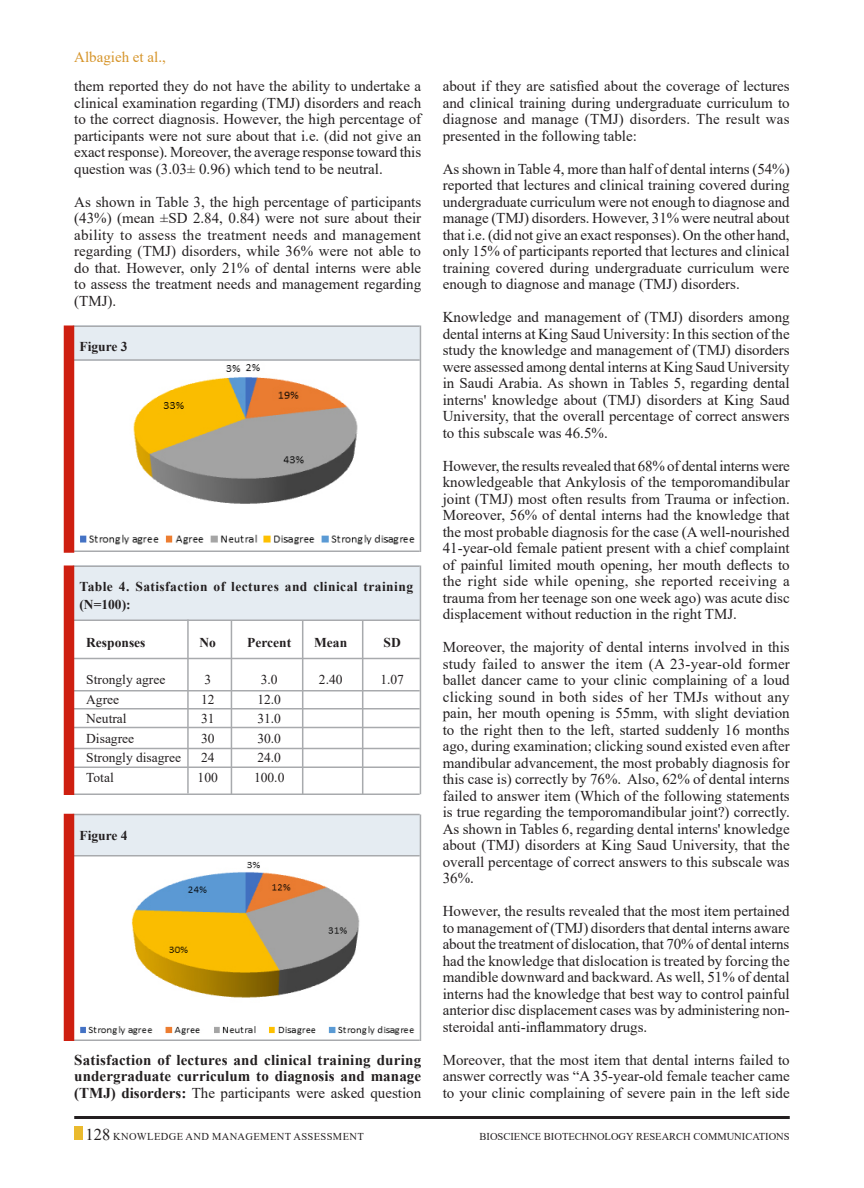
<style>
.page{position:relative;width:864px;height:1188px;background:#fff}
.page>*{position:absolute;margin:0;border:0;box-sizing:border-box;transform-origin:0 0}
.Body_text{font:15px/16.5px "Times New Roman";color:#231f20;text-align:justify}
.Body_text-2{font:700 15px/16.5px "Times New Roman";letter-spacing:.005em;color:#231f20;text-align:justify}
.Body_text-3{font:15px "Times New Roman";color:#d69429}
.Body_text-4{font:13.5px "Times New Roman";color:#231f20}
.Body_text-5{font:700 13.5px/18px "Times New Roman";letter-spacing:.03em;color:#231f20}
.Body_text-6{font:700 13.5px "Times New Roman";color:#231f20}
.t1{font:10.5px "Times New Roman";color:#231f20}
.s1{font-weight:400}
.s2{font-size:16.5px}
</style>
<div class="page">
<div style="left:74px;top:1126px;width:9px;height:14px;background:#eaba2e"></div>
<hr style="left:74px;top:1116px;width:716px;height:3px;background:#231f20">
<img style="left:74px;top:361px;width:346px;height:189px">
<div style="left:73px;top:326px;width:347px;height:35px;background:#e5ecf2"></div>
<hr style="left:73px;top:359px;width:347px;height:2px;background:#a8aaad">
<hr style="left:73px;top:550px;width:347px;height:2px;background:#a8aaad">
<hr style="left:73px;top:326px;width:347px;height:1px;background:#a8aaad">
<hr style="left:420px;top:325px;width:1px;height:227px;background:#a8aaad">
<div style="left:64px;top:326px;width:10px;height:227px;background:#ce1f10"></div>
<div style="left:73px;top:566px;width:347px;height:54px;background:#e5ecf2"></div>
<hr style="left:73px;top:566px;width:347px;height:1px;background:#a8aaad">
<hr style="left:73px;top:620px;width:347px;height:1px;background:#a8aaad">
<hr style="left:73px;top:658px;width:347px;height:1px;background:#a8aaad">
<hr style="left:73px;top:794px;width:347px;height:1px;background:#a8aaad">
<hr style="left:73px;top:766px;width:347px;height:2px;background:#a8aaad">
<hr style="left:73px;top:748px;width:347px;height:1px;background:#a8aaad">
<hr style="left:73px;top:727px;width:347px;height:1px;background:#a8aaad">
<hr style="left:73px;top:708px;width:347px;height:2px;background:#a8aaad">
<hr style="left:73px;top:690px;width:347px;height:2px;background:#a8aaad">
<hr style="left:187px;top:620px;width:2px;height:174px;background:#a8aaad">
<hr style="left:231px;top:620px;width:1px;height:174px;background:#a8aaad">
<hr style="left:302px;top:620px;width:1px;height:174px;background:#a8aaad">
<hr style="left:362px;top:620px;width:1px;height:174px;background:#a8aaad">
<hr style="left:420px;top:566px;width:1px;height:228px;background:#a8aaad">
<div style="left:64px;top:566px;width:10px;height:229px;background:#ce1f10"></div>
<img style="left:74px;top:856px;width:346px;height:183px">
<div style="left:73px;top:814px;width:347px;height:42px;background:#e5ecf2"></div>
<hr style="left:73px;top:1040px;width:347px;height:1px;background:#a8aaad">
<hr style="left:73px;top:855px;width:347px;height:1px;background:#a8aaad">
<hr style="left:73px;top:814px;width:347px;height:1px;background:#a8aaad">
<hr style="left:420px;top:814px;width:1px;height:227px;background:#a8aaad">
<div style="left:64px;top:814px;width:10px;height:227px;background:#ce1f10"></div>
<p class="Body_text-3" style="left:74px;top:47px;width:93px">Albagieh et al.,</p>
<p class="Body_text" style="left:74px;top:78px;width:348px">them reported they do not have the ability to undertake a clinical examination regarding (TMJ) disorders and reach to the correct diagnosis. However, the high percentage of participants were not sure about that i.e. (did not give an exact response). Moreover, the average response toward this question was (3.03± 0.96) which tend to be neutral.</p>
<p class="Body_text" style="left:74px;top:193px;width:349px">As shown in Table 3, the high percentage of participants (43%) (mean ±SD 2.84, 0.84) were not sure about their ability to assess the treatment needs and management regarding (TMJ) disorders, while 36% were not able to do that. However, only 21% of dental interns were able to assess the treatment needs and management regarding (TMJ).</p>
<p class="Body_text-5" style="left:80px;top:337px;width:50px">Figure 3</p>
<p class="Body_text-5" style="left:80px;top:577px;width:335px">Table 4. Satisfaction of lectures and clinical training (N=100):</p>
<p class="Body_text-6" style="left:86px;top:633px;width:61px">Responses</p>
<p class="Body_text-5" style="left:200px;top:633px;width:18px">No</p>
<p class="Body_text-6" style="left:247px;top:633px;width:45px">Percent</p>
<p class="Body_text-5" style="left:314px;top:633px;width:34px">Mean</p>
<p class="Body_text-5" style="left:384px;top:633px;width:19px">SD</p>
<p class="Body_text-4" style="left:86px;top:670px;width:81px">Strongly agree</p>
<p class="Body_text-4" style="left:204px;top:670px;width:8px">3</p>
<p class="Body_text-4" style="left:261px;top:670px;width:18px">3.0</p>
<p class="Body_text-4" style="left:319px;top:670px;width:25px">2.40</p>
<p class="Body_text-4" style="left:380px;top:670px;width:25px">1.07</p>
<p class="Body_text-4" style="left:86px;top:690px;width:34px">Agree</p>
<p class="Body_text-4" style="left:201px;top:690px;width:15px">12</p>
<p class="Body_text-4" style="left:257px;top:690px;width:25px">12.0</p>
<p class="Body_text-4" style="left:86px;top:709px;width:42px">Neutral</p>
<p class="Body_text-4" style="left:201px;top:709px;width:15px">31</p>
<p class="Body_text-4" style="left:257px;top:709px;width:25px">31.0</p>
<p class="Body_text-4" style="left:86px;top:729px;width:49px">Disagree</p>
<p class="Body_text-4" style="left:201px;top:729px;width:15px">30</p>
<p class="Body_text-4" style="left:257px;top:729px;width:25px">30.0</p>
<p class="Body_text-4" style="left:86px;top:748px;width:96px">Strongly disagree</p>
<p class="Body_text-4" style="left:201px;top:748px;width:15px">24</p>
<p class="Body_text-4" style="left:257px;top:748px;width:25px">24.0</p>
<p class="Body_text-4" style="left:86px;top:768px;width:29px">Total</p>
<p class="Body_text-4" style="left:198px;top:768px;width:22px">100</p>
<p class="Body_text-4" style="left:254px;top:768px;width:32px">100.0</p>
<p class="Body_text-5" style="left:80px;top:826px;width:50px">Figure 4</p>
<p class="Body_text-2" style="left:74px;top:1051px;width:348px">Satisfaction of lectures and clinical training during undergraduate curriculum to diagnosis and manage (TMJ) disorders: <span class="s1">The participants were asked question</span></p>
<p class="Body_text" style="left:443px;top:78px;width:348px">about if they are satisfied about the coverage of lectures and clinical training during undergraduate curriculum to diagnose and manage (TMJ) disorders. The result was presented in the following table:</p>
<p class="Body_text" style="left:443px;top:160px;width:348px">As shown in Table 4, more than half of dental interns (54%) reported that lectures and clinical training covered during undergraduate curriculum were not enough to diagnose and manage (TMJ) disorders. However, 31% were neutral about that i.e. (did not give an exact responses). On the other hand, only 15% of participants reported that lectures and clinical training covered during undergraduate curriculum were enough to diagnose and manage (TMJ) disorders.</p>
<p class="Body_text" style="left:443px;top:309px;width:348px">Knowledge and management of (TMJ) disorders among dental interns at King Saud University: In this section of the study the knowledge and management of (TMJ) disorders were assessed among dental interns at King Saud University in Saudi Arabia. As shown in Tables 5, regarding dental interns' knowledge about (TMJ) disorders at King Saud University, that the overall percentage of correct answers to this subscale was 46.5%.</p>
<p class="Body_text" style="left:443px;top:457px;width:349px">However, the results revealed that 68% of dental interns were knowledgeable that Ankylosis of the temporomandibular joint (TMJ) most often results from Trauma or infection.<br>Moreover, 56% of dental interns had the knowledge that the most probable diagnosis for the case (A well-nourished 41-year-old female patient present with a chief complaint of painful limited mouth opening, her mouth deflects to the right side while opening, she reported receiving a trauma from her teenage son one week ago) was acute disc displacement without reduction in the right TMJ.</p>
<p class="Body_text" style="left:443px;top:639px;width:349px">Moreover, the majority of dental interns involved in this study failed to answer the item (A 23-year-old former ballet dancer came to your clinic complaining of a loud clicking sound in both sides of her TMJs without any pain, her mouth opening is 55mm, with slight deviation to the right then to the left, started suddenly 16 months ago, during examination; clicking sound existed even after mandibular advancement, the most probably diagnosis for this case is) correctly by 76%. Also, 62% of dental interns failed to answer item (Which of the following statements is true regarding the temporomandibular joint?) correctly.<br>As shown in Tables 6, regarding dental interns' knowledge about (TMJ) disorders at King Saud University, that the overall percentage of correct answers to this subscale was 36%.</p>
<p class="Body_text" style="left:443px;top:903px;width:349px">However, the results revealed that the most item pertained to management of (TMJ) disorders that dental interns aware about the treatment of dislocation, that 70% of dental interns had the knowledge that dislocation is treated by forcing the mandible downward and backward. As well, 51% of dental interns had the knowledge that best way to control painful anterior disc displacement cases was by administering non&shy;steroidal anti-inflammatory drugs.</p>
<p class="Body_text" style="left:443px;top:1051px;width:348px">Moreover, that the most item that dental interns failed to answer correctly was “A 35-year-old female teacher came to your clinic complaining of severe pain in the left side</p>
<p class="t1" style="left:86px;top:1129px;width:77px"><span class="s2">128</span> Knowledge</p>
<p class="t1" style="left:186px;top:1129px;width:61px">and manageme</p>
<p class="t1" style="left:277px;top:1129px;width:33px">nt Assessme</p>
<p class="t1" style="left:349px;top:1129px;width:12px">nt</p>
<p class="t1" style="left:480px;top:1129px;width:119px">BIO SCIENCE BIOTECHNOLO</p>
<p class="t1" style="left:619px;top:1129px;width:173px">GY RESEARCH COMMUNICATION S</p>
</div>
